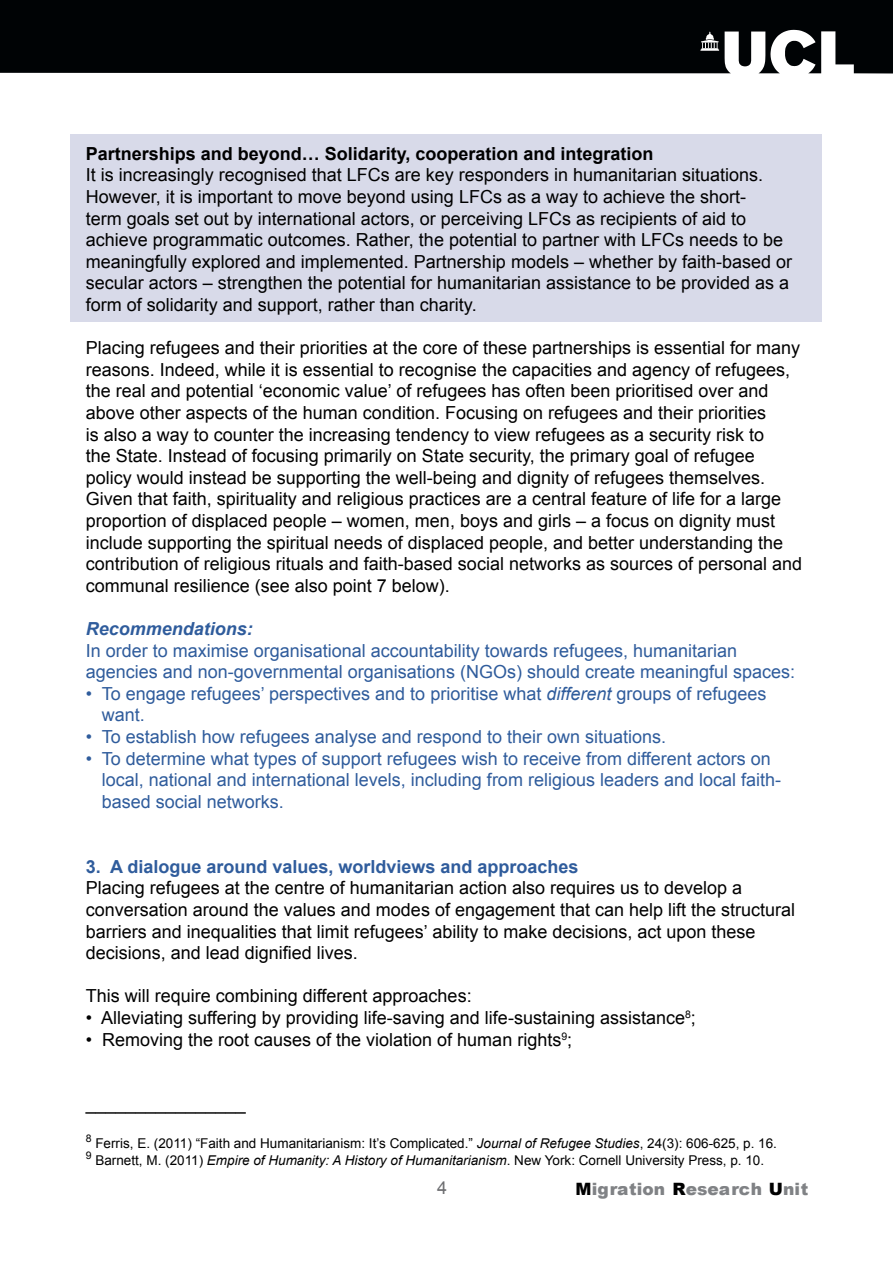
<style>
.page{position:relative;width:893px;height:1263px;background:#fff}
.page>*{position:absolute;margin:0;border:0;box-sizing:border-box;transform-origin:0 0}
.t1{font:18px/21.6px "Arial";color:#000}
.t2{font:18px/21.6px "Arial";color:#2f5c9c}
.t3{font:700 18px "Arial";color:#000}
.t4{font:700 18px "Arial";color:#2f5c9c}
.t5{font:italic 700 18px "Arial";color:#2f5c9c}
.t6{font:18px "Arial";color:#6d6e71}
.t7{font:900 16.95px "Arial";color:#808285}
.t8{font:13.5px/16.5px "Arial";color:#000}
.s1{font-style:italic}
.s2{color:#000}
</style>
<div class="page">
<div style="left:71px;top:134px;width:751px;height:187px;background:#d8dae9"></div>
<div style="left:0;top:0;width:893px;height:73px;background:#000305"></div>
<svg style="left:700px;top:32px;width:19px;height:19px"></svg>
<p class="t3" style="left:86px;top:141px;width:569px">Partnerships and beyond… Solidarity, cooperation and integration</p>
<p class="t1" style="left:86px;top:164px;width:708px">It is increasingly recognised that LFCs are key responders in humanitarian situations.<br>However, it is important to move beyond using LFCs as a way to achieve the short-<br>term goals set out by international actors, or perceiving LFCs as recipients of aid to achieve programmatic outcomes. Rather, the potential to partner with LFCs needs to be meaningfully explored and implemented. Partnership models – whether by faith-based or secular actors – strengthen the potential for humanitarian assistance to be provided as a form of solidarity and support, rather than charity.</p>
<p class="t1" style="left:86px;top:337px;width:718px">Placing refugees and their priorities at the core of these partnerships is essential for many reasons. Indeed, while it is essential to recognise the capacities and agency of refugees, the real and potential ‘economic value’ of refugees has often been prioritised over and above other aspects of the human condition. Focusing on refugees and their priorities<br>is also a way to counter the increasing tendency to view refugees as a security risk to<br>the State. Instead of focusing primarily on State security, the primary goal of refugee policy would instead be supporting the well-being and dignity of refugees themselves.<br>Given that faith, spirituality and religious practices are a central feature of life for a large proportion of displaced people – women, men, boys and girls – a focus on dignity must include supporting the spiritual needs of displaced people, and better understanding the contribution of religious rituals and faith-based social networks as sources of personal and communal resilience (see also point 7 below).</p>
<p class="t5" style="left:86px;top:617px;width:169px">Recommendations:</p>
<p class="t2" style="left:86px;top:640px;width:711px">In order to maximise organisational accountability towards refugees, humanitarian agencies and non-governmental organisations (NGOs) should create meaningful spaces:</p>
<p class="t2" style="left:102px;top:683px;width:666px;text-indent:-16px">• To engage refugees’ perspectives and to prioritise what <span class="s1">different</span> groups of refugees want.</p>
<p class="t2" style="left:86px;top:726px;width:582px">• To establish how refugees analyse and respond to their own situations.</p>
<p class="t2" style="left:102px;top:748px;width:681px;text-indent:-16px">• To determine what types of support refugees wish to receive from different actors on local, national and international levels, including from religious leaders and local faith&shy;based social networks.</p>
<p class="t4" style="left:86px;top:854px;width:494px">3. A dialogue around values, worldviews and approaches</p>
<p class="t1" style="left:86px;top:877px;width:711px">Placing refugees at the centre of humanitarian action also requires us to develop a conversation around the values and modes of engagement that can help lift the structural barriers and inequalities that limit refugees’ ability to make decisions, act upon these decisions, and lead dignified lives.</p>
<p class="t1" style="left:86px;top:985px;width:387px">This will require combining different approaches:</p>
<p class="t1" style="left:86px;top:1007px;width:612px">• Alleviating suffering by providing life-saving and life-sustaining assistance<sup>8</sup>;</p>
<p class="t1" style="left:86px;top:1028px;width:488px">• Removing the root causes of the violation of human rights<sup>9</sup>;</p>
<p class="t1" style="left:86px;top:1093px;width:162px">________________</p>
<p class="t8" style="left:86px;top:1135px;width:693px"><sup>8</sup> Ferris, E. (2011) “Faith and Humanitarianism: It’s Complicated.” <span class="s1">Journal of Refugee Studies</span>, 24(3): 606-625, p. 16.<br><sup>9</sup> Barnett, M. (2011) <span class="s1">Empire of Humanity: A History of Humanitarianism</span>. New York: Cornell University Press, p. 10.</p>
<p class="t7" style="left:575px;top:1176px;width:235px"><span class="s2">M</span>igration <span class="s2">R</span>esearch <span class="s2">U</span>nit</p>
<p class="t6" style="left:437px;top:1176px;width:12px">4</p>
</div>
